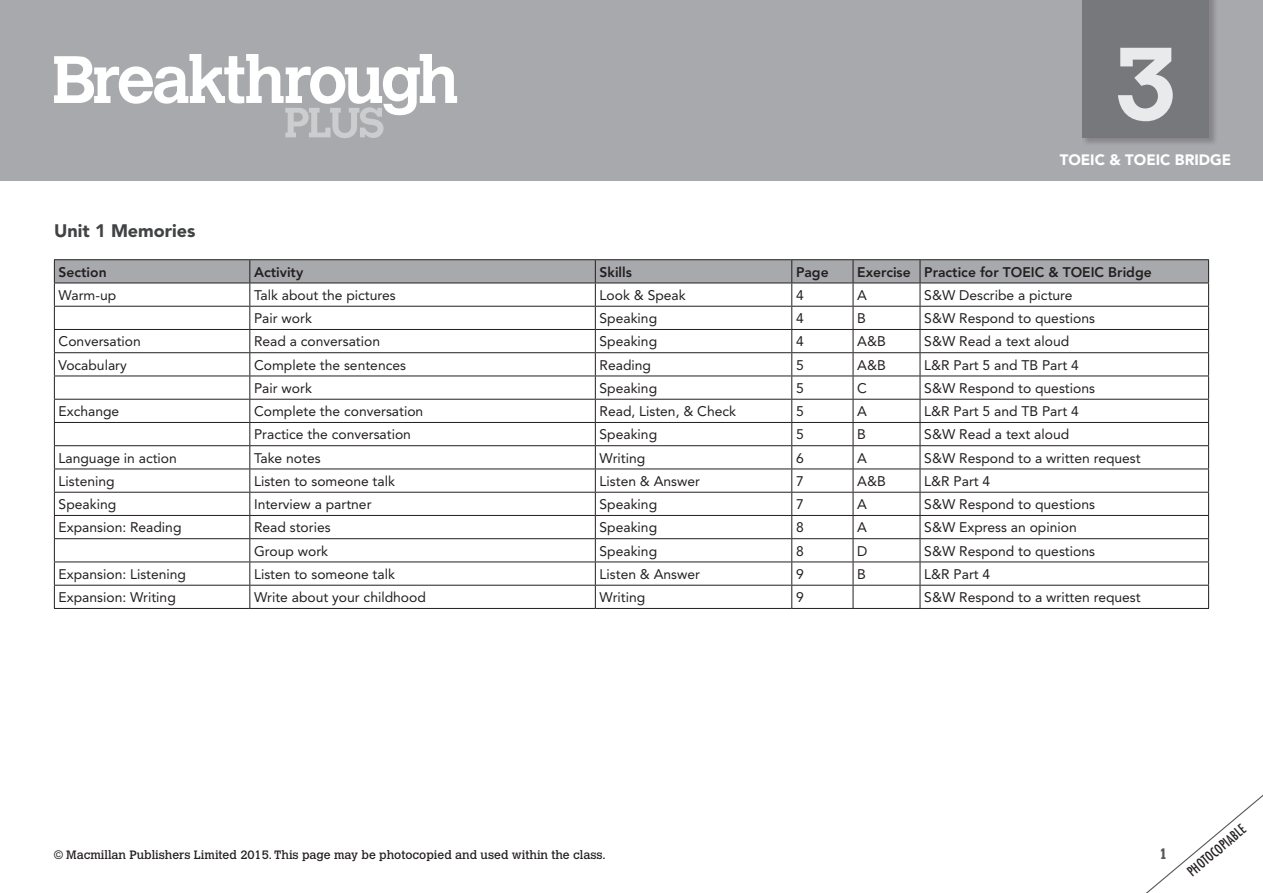
<style>
.page{position:relative;width:1263px;height:893px;background:#fff}
.page>*{position:absolute;margin:0;border:0;box-sizing:border-box;transform-origin:0 0}
.t1{font:700 101.55px "Calvert MT Std";color:#e9eaeb}
.t2{font:900 18px "Avenir LT Std";color:#414243}
.t3{font:900 15px "Avenir LT Std";color:#fff}
.t4{font:700 15px "Calvert MT Std";color:#57585a}
.t5{font:13.8px "Avenir LT Std";color:#231f20}
.t6{font:800 13.8px "Avenir LT Std";color:#231f20}
.t7{font:condensed 13.5px "Futura Std";color:#231f20}
.t8{font:12px "Calvert MT Std";color:#231f20}
</style>
<div class="page">
<div style="left:0;top:0;width:1263px;height:181px;background:#a8a9ad"></div>
<svg style="left:1146px;top:794px;width:117px;height:99px"></svg>
<svg style="left:54px;top:54px;width:403px;height:84px"></svg>
<div style="left:1082px;top:0;width:136px;height:146px;background:#231f20;opacity:.25"></div>
<div style="left:1082px;top:0;width:127px;height:137px;background:#76787b"></div>
<hr style="left:54px;top:259px;width:196px;height:1px;background:#231f20">
<hr style="left:250px;top:259px;width:345px;height:1px;background:#231f20">
<hr style="left:595px;top:259px;width:197px;height:1px;background:#231f20">
<hr style="left:792px;top:259px;width:61px;height:1px;background:#231f20">
<hr style="left:853px;top:259px;width:67px;height:1px;background:#231f20">
<hr style="left:920px;top:259px;width:289px;height:1px;background:#231f20">
<svg style="left:54px;top:260px;width:1155px;height:348px"></svg>
<hr style="left:54px;top:608px;width:196px;height:1px;background:#231f20">
<hr style="left:250px;top:608px;width:345px;height:1px;background:#231f20">
<hr style="left:595px;top:608px;width:197px;height:1px;background:#231f20">
<hr style="left:792px;top:608px;width:61px;height:1px;background:#231f20">
<hr style="left:853px;top:608px;width:67px;height:1px;background:#231f20">
<hr style="left:920px;top:608px;width:289px;height:1px;background:#231f20">
<h1 class="t1" style="left:1114px;top:20px;width:64px">3</h1>
<p class="t3" style="left:1060px;top:150px;width:173px">TOEIC &amp; TOEIC BRIDGE</p>
<h2 class="t2" style="left:54px;top:220px;width:143px">Unit 1 Memories</h2>
<p class="t6" style="left:59px;top:264px;width:50px">Section</p>
<p class="t6" style="left:254px;top:264px;width:51px">Activity</p>
<p class="t6" style="left:600px;top:264px;width:34px">Skills</p>
<p class="t6" style="left:796px;top:264px;width:34px">Page</p>
<p class="t6" style="left:857px;top:264px;width:296px">Exercise Practice for TOEIC &amp; TOEIC Bridge</p>
<p class="t5" style="left:59px;top:287px;width:59px">Warm-up</p>
<p class="t5" style="left:254px;top:287px;width:143px">Talk about the pictures</p>
<p class="t5" style="left:600px;top:287px;width:88px">Look &amp; Speak</p>
<p class="t5" style="left:796px;top:287px;width:9px">4</p>
<p class="t5" style="left:857px;top:287px;width:11px">A</p>
<p class="t5" style="left:924px;top:287px;width:150px">S&amp;W Describe a picture</p>
<p class="t5" style="left:254px;top:310px;width:59px">Pair work</p>
<p class="t5" style="left:600px;top:310px;width:59px">Speaking</p>
<p class="t5" style="left:796px;top:310px;width:9px">4</p>
<p class="t5" style="left:857px;top:310px;width:10px">B</p>
<p class="t5" style="left:924px;top:310px;width:172px">S&amp;W Respond to questions</p>
<p class="t5" style="left:59px;top:333px;width:84px">Conversation</p>
<p class="t5" style="left:254px;top:333px;width:127px">Read a conversation</p>
<p class="t5" style="left:600px;top:333px;width:59px">Speaking</p>
<p class="t5" style="left:796px;top:333px;width:9px">4</p>
<p class="t5" style="left:857px;top:333px;width:30px">A&amp;B</p>
<p class="t5" style="left:924px;top:333px;width:146px">S&amp;W Read a text aloud</p>
<p class="t5" style="left:59px;top:357px;width:70px">Vocabulary</p>
<p class="t5" style="left:254px;top:357px;width:153px">Complete the sentences</p>
<p class="t5" style="left:600px;top:357px;width:53px">Reading</p>
<p class="t5" style="left:796px;top:357px;width:9px">5</p>
<p class="t5" style="left:857px;top:357px;width:30px">A&amp;B</p>
<p class="t5" style="left:924px;top:357px;width:156px">L&amp;R Part 5 and TB Part 4</p>
<p class="t5" style="left:254px;top:380px;width:59px">Pair work</p>
<p class="t5" style="left:600px;top:380px;width:59px">Speaking</p>
<p class="t5" style="left:796px;top:380px;width:9px">5</p>
<p class="t5" style="left:857px;top:380px;width:11px">C</p>
<p class="t5" style="left:924px;top:380px;width:172px">S&amp;W Respond to questions</p>
<p class="t5" style="left:59px;top:403px;width:62px">Exchange</p>
<p class="t5" style="left:254px;top:403px;width:171px">Complete the conversation</p>
<p class="t5" style="left:600px;top:403px;width:138px">Read, Listen, &amp; Check</p>
<p class="t5" style="left:796px;top:403px;width:9px">5</p>
<p class="t5" style="left:857px;top:403px;width:11px">A</p>
<p class="t5" style="left:924px;top:403px;width:156px">L&amp;R Part 5 and TB Part 4</p>
<p class="t5" style="left:254px;top:426px;width:158px">Practice the conversation</p>
<p class="t5" style="left:600px;top:426px;width:59px">Speaking</p>
<p class="t5" style="left:796px;top:426px;width:9px">5</p>
<p class="t5" style="left:857px;top:426px;width:10px">B</p>
<p class="t5" style="left:924px;top:426px;width:146px">S&amp;W Read a text aloud</p>
<p class="t5" style="left:59px;top:450px;width:120px">Language in action</p>
<p class="t5" style="left:254px;top:450px;width:68px">Take notes</p>
<p class="t5" style="left:600px;top:450px;width:47px">Writing</p>
<p class="t5" style="left:796px;top:450px;width:9px">6</p>
<p class="t5" style="left:857px;top:450px;width:11px">A</p>
<p class="t5" style="left:924px;top:450px;width:218px">S&amp;W Respond to a written request</p>
<p class="t5" style="left:59px;top:473px;width:58px">Listening</p>
<p class="t5" style="left:254px;top:473px;width:142px">Listen to someone talk</p>
<p class="t5" style="left:600px;top:473px;width:102px">Listen &amp; Answer</p>
<p class="t5" style="left:796px;top:473px;width:9px">7</p>
<p class="t5" style="left:857px;top:473px;width:30px">A&amp;B</p>
<p class="t5" style="left:924px;top:473px;width:68px">L&amp;R Part 4</p>
<p class="t5" style="left:59px;top:496px;width:59px">Speaking</p>
<p class="t5" style="left:254px;top:496px;width:119px">Interview a partner</p>
<p class="t5" style="left:600px;top:496px;width:59px">Speaking</p>
<p class="t5" style="left:796px;top:496px;width:9px">7</p>
<p class="t5" style="left:857px;top:496px;width:11px">A</p>
<p class="t5" style="left:924px;top:496px;width:172px">S&amp;W Respond to questions</p>
<p class="t5" style="left:59px;top:519px;width:124px">Expansion: Reading</p>
<p class="t5" style="left:254px;top:519px;width:78px">Read stories</p>
<p class="t5" style="left:600px;top:519px;width:59px">Speaking</p>
<p class="t5" style="left:796px;top:519px;width:9px">8</p>
<p class="t5" style="left:857px;top:519px;width:11px">A</p>
<p class="t5" style="left:924px;top:519px;width:154px">S&amp;W Express an opinion</p>
<p class="t5" style="left:254px;top:543px;width:76px">Group work</p>
<p class="t5" style="left:600px;top:543px;width:59px">Speaking</p>
<p class="t5" style="left:796px;top:543px;width:9px">8</p>
<p class="t5" style="left:857px;top:543px;width:12px">D</p>
<p class="t5" style="left:924px;top:543px;width:172px">S&amp;W Respond to questions</p>
<p class="t5" style="left:59px;top:566px;width:129px">Expansion: Listening</p>
<p class="t5" style="left:254px;top:566px;width:142px">Listen to someone talk</p>
<p class="t5" style="left:600px;top:566px;width:102px">Listen &amp; Answer</p>
<p class="t5" style="left:796px;top:566px;width:9px">9</p>
<p class="t5" style="left:857px;top:566px;width:10px">B</p>
<p class="t5" style="left:924px;top:566px;width:68px">L&amp;R Part 4</p>
<p class="t5" style="left:59px;top:589px;width:119px">Expansion: Writing</p>
<p class="t5" style="left:254px;top:589px;width:173px">Write about your childhood</p>
<p class="t5" style="left:600px;top:589px;width:47px">Writing</p>
<p class="t5" style="left:796px;top:589px;width:9px">9</p>
<p class="t5" style="left:924px;top:589px;width:218px">S&amp;W Respond to a written request</p>
<p class="t8" style="left:54px;top:848px;width:553px">© Macmillan Publishers Limited 2015. This page may be photocopied and used within the class.</p>
<p class="t4" style="left:1158px;top:844px;width:11px">1</p>
<p class="t7" style="left:1184px;top:867px;width:73px;rotate:-40deg">PHOTOCOPIABLE</p>
</div>
